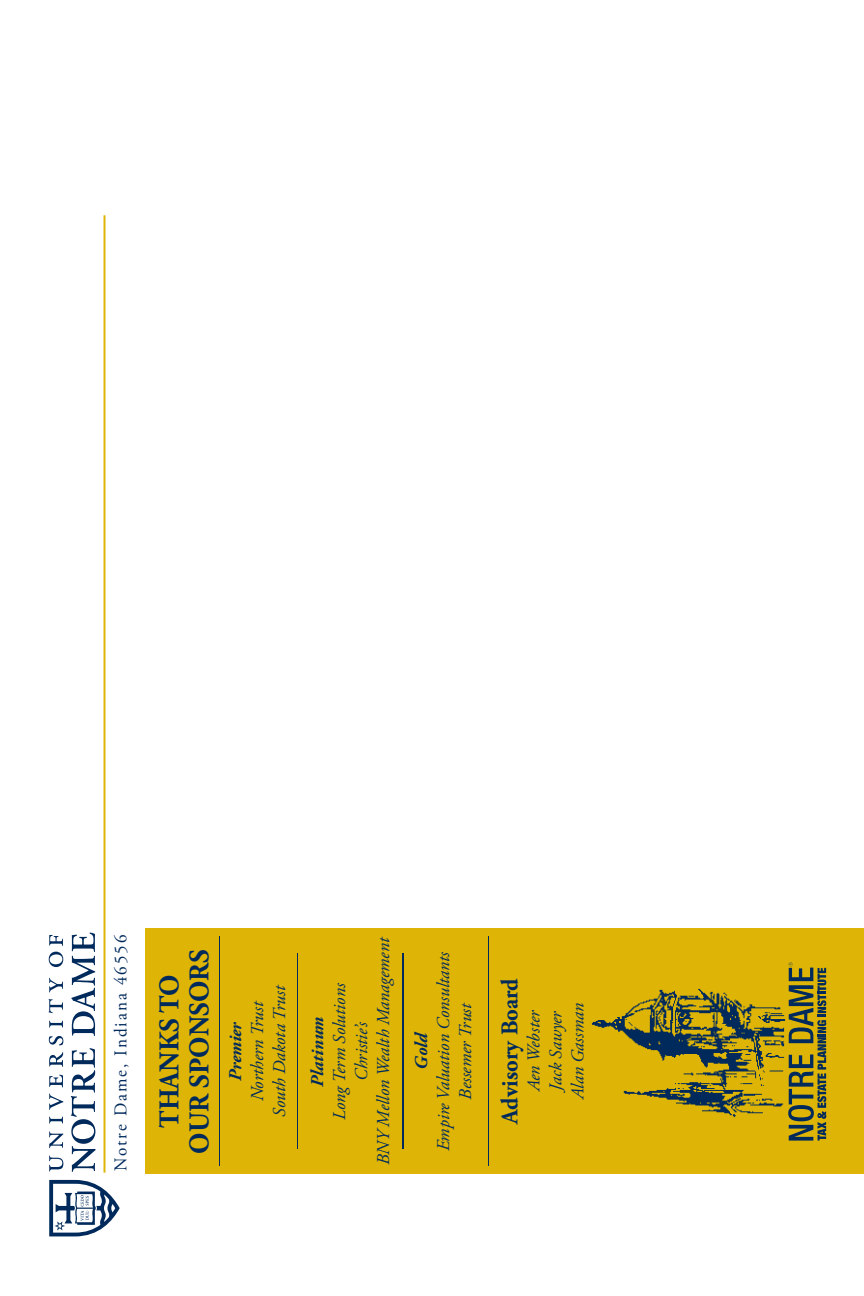
<style>
.page{position:relative;width:864px;height:1296px;background:#fff}
.page>*{position:absolute;margin:0;border:0;box-sizing:border-box;transform-origin:0 0}
.t1{font:700 28.6px/30.2px "Adobe Garamond Pro";color:#002a5c;text-align:center;scale:.95 1}
.t2{font:700 24px "Adobe Garamond Pro";color:#002a5c;scale:.95 1}
.t3{font:italic 18px/22px "Adobe Garamond Pro";color:#002a5c;text-align:center}
.t4{font:18px "Adobe Garamond Pro";letter-spacing:.115em;color:#002a5c;scale:.95 1}
.t5{font:italic 700 18px "Adobe Garamond Pro";color:#002a5c}
</style>
<div class="page">
<div style="left:146px;top:929px;width:718px;height:245px;background:#deb506"></div>
<svg style="left:71px;top:1048px;width:25px;height:124px"></svg>
<svg style="left:71px;top:933px;width:24px;height:103px"></svg>
<svg style="left:49px;top:1155px;width:14px;height:17px"></svg>
<svg style="left:49px;top:1131px;width:14px;height:17px"></svg>
<svg style="left:49px;top:1117px;width:14px;height:7px"></svg>
<svg style="left:49px;top:1094px;width:14px;height:16px"></svg>
<svg style="left:49px;top:1075px;width:14px;height:12px"></svg>
<svg style="left:49px;top:1052px;width:14px;height:15px"></svg>
<svg style="left:49px;top:1036px;width:14px;height:9px"></svg>
<svg style="left:49px;top:1021px;width:14px;height:7px"></svg>
<svg style="left:49px;top:999px;width:14px;height:14px"></svg>
<svg style="left:49px;top:978px;width:14px;height:15px"></svg>
<svg style="left:49px;top:952px;width:14px;height:15px"></svg>
<svg style="left:49px;top:935px;width:14px;height:11px"></svg>
<svg style="left:49px;top:1180px;width:71px;height:56px"></svg>
<img style="left:591px;top:988px;width:195px;height:130px">
<svg style="left:788px;top:962px;width:38px;height:179px"></svg>
<hr style="left:103px;top:215px;width:2px;height:958px;background:#deb506">
<hr style="left:219px;top:936px;width:1px;height:230px;background:#002a5c">
<hr style="left:488px;top:936px;width:1px;height:230px;background:#002a5c">
<hr style="left:297px;top:954px;width:1px;height:195px;background:#002a5c">
<hr style="left:403px;top:954px;width:1px;height:195px;background:#002a5c">
<p class="t4" style="left:110px;top:1171px;width:251px;rotate:-90deg">Notre Dame, Indiana 46556</p>
<h1 class="t1" style="left:155px;top:1154px;width:217px;rotate:-90deg">THANKS TO<br>OUR SPONSORS</h1>
<p class="t5" style="left:225px;top:1081px;width:61px;rotate:-90deg">Premier</p>
<p class="t3" style="left:247px;top:1117px;width:133px;rotate:-90deg">Northern Trust<br>South Dakota Trust</p>
<p class="t5" style="left:307px;top:1087px;width:71px;rotate:-90deg">Platinum</p>
<p class="t3" style="left:329px;top:1165px;width:230px;rotate:-90deg">Long Term Solutions<br>Christie’s<br>BNY Mellon Wealth Management</p>
<p class="t5" style="left:411px;top:1070px;width:39px;rotate:-90deg">Gold</p>
<p class="t3" style="left:433px;top:1151px;width:201px;rotate:-90deg">Empire Valuation Consultants<br>Bessemer Trust</p>
<h2 class="t2" style="left:496px;top:1124px;width:154px;rotate:-90deg">Advisory Board</h2>
<p class="t3" style="left:523px;top:1099px;width:98px;rotate:-90deg">Aen Webster<br>Jack Sawyer<br>Alan Gassman</p>
</div>
